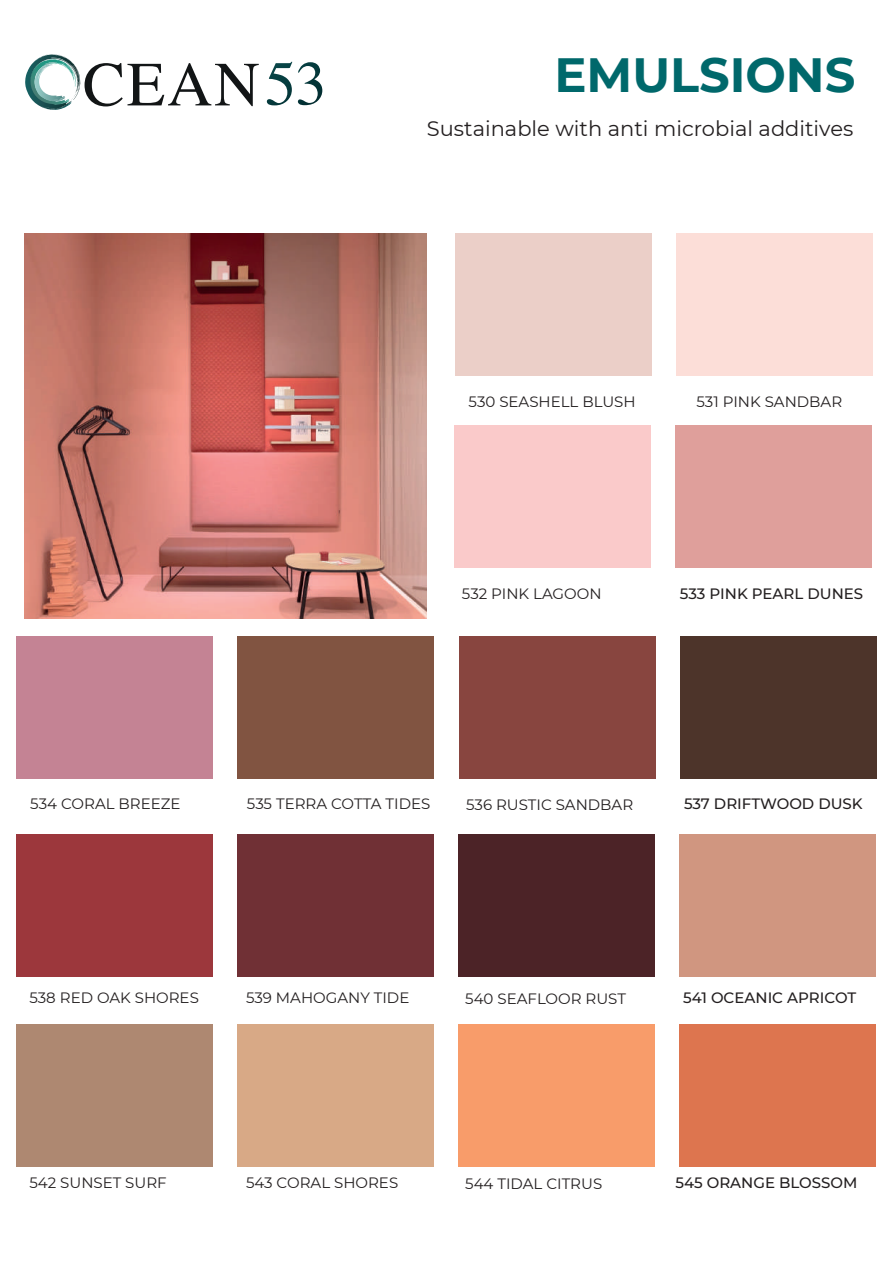
<style>
.page{position:relative;width:893px;height:1263px;background:#fff}
.page>*{position:absolute;margin:0;border:0;box-sizing:border-box;transform-origin:0 0}
.t1{font:62.85px "Times";color:#121516}
.t2{font:700 48px "Montserrat";color:#00686b}
.t3{font:21px "Montserrat";color:#231f20}
.t4{font:15px "Montserrat";color:#231f20}
.t5{font:500 15px "Montserrat";color:#231f20}
</style>
<div class="page">
<div style="left:676px;top:233px;width:196px;height:142px;background:#fcded8"></div>
<div style="left:455px;top:426px;width:196px;height:142px;background:#facaca"></div>
<div style="left:676px;top:426px;width:196px;height:142px;background:#df9f9b"></div>
<div style="left:455px;top:233px;width:196px;height:142px;background:#ebcfc8"></div>
<div style="left:238px;top:636px;width:196px;height:143px;background:#815441"></div>
<div style="left:459px;top:636px;width:196px;height:143px;background:#88453f"></div>
<div style="left:680px;top:636px;width:196px;height:143px;background:#4d342a"></div>
<div style="left:17px;top:636px;width:196px;height:143px;background:#c48394"></div>
<div style="left:237px;top:834px;width:196px;height:142px;background:#703035"></div>
<div style="left:458px;top:834px;width:196px;height:142px;background:#4c2327"></div>
<div style="left:679px;top:834px;width:196px;height:142px;background:#d09680"></div>
<div style="left:16px;top:834px;width:196px;height:142px;background:#9c373c"></div>
<div style="left:237px;top:1024px;width:196px;height:142px;background:#d8a986"></div>
<div style="left:458px;top:1024px;width:196px;height:142px;background:#f89c6a"></div>
<div style="left:679px;top:1024px;width:196px;height:142px;background:#dd754f"></div>
<div style="left:16px;top:1024px;width:196px;height:142px;background:#ae8871"></div>
<svg style="left:25px;top:54px;width:53px;height:56px"></svg>
<svg style="left:267px;top:62px;width:25px;height:43px"></svg>
<svg style="left:298px;top:62px;width:24px;height:43px"></svg>
<img style="left:24px;top:233px;width:403px;height:386px">
<h1 class="t1" style="left:83px;top:26px;width:178px">CEAN</h1>
<h2 class="t2" style="left:554px;top:40px;width:302px">EMULSIONS</h2>
<h3 class="t3" style="left:427px;top:114px;width:428px">Sustainable with anti microbial additives</h3>
<p class="t4" style="left:469px;top:391px;width:169px">530 SEASHELL BLUSH</p>
<p class="t4" style="left:697px;top:391px;width:147px">531 PINK SANDBAR</p>
<p class="t4" style="left:462px;top:584px;width:141px">532 PINK LAGOON</p>
<p class="t5" style="left:680px;top:583px;width:185px">533 PINK PEARL DUNES</p>
<p class="t4" style="left:30px;top:793px;width:152px">534 CORAL BREEZE</p>
<p class="t4" style="left:247px;top:793px;width:185px">535 TERRA COTTA TIDES</p>
<p class="t4" style="left:466px;top:794px;width:169px">536 RUSTIC SANDBAR</p>
<p class="t5" style="left:684px;top:793px;width:180px">537 DRIFTWOOD DUSK</p>
<p class="t4" style="left:29px;top:987px;width:171px">538 RED OAK SHORES</p>
<p class="t4" style="left:246px;top:987px;width:165px">539 MAHOGANY TIDE</p>
<p class="t4" style="left:465px;top:988px;width:162px">540 SEAFLOOR RUST</p>
<p class="t5" style="left:683px;top:987px;width:175px">541 OCEANIC APRICOT</p>
<p class="t4" style="left:29px;top:1172px;width:139px">542 SUNSET SURF</p>
<p class="t4" style="left:246px;top:1172px;width:154px">543 CORAL SHORES</p>
<p class="t4" style="left:465px;top:1173px;width:139px">544 TIDAL CITRUS</p>
<p class="t5" style="left:676px;top:1172px;width:183px">545 ORANGE BLOSSOM</p>
</div>
